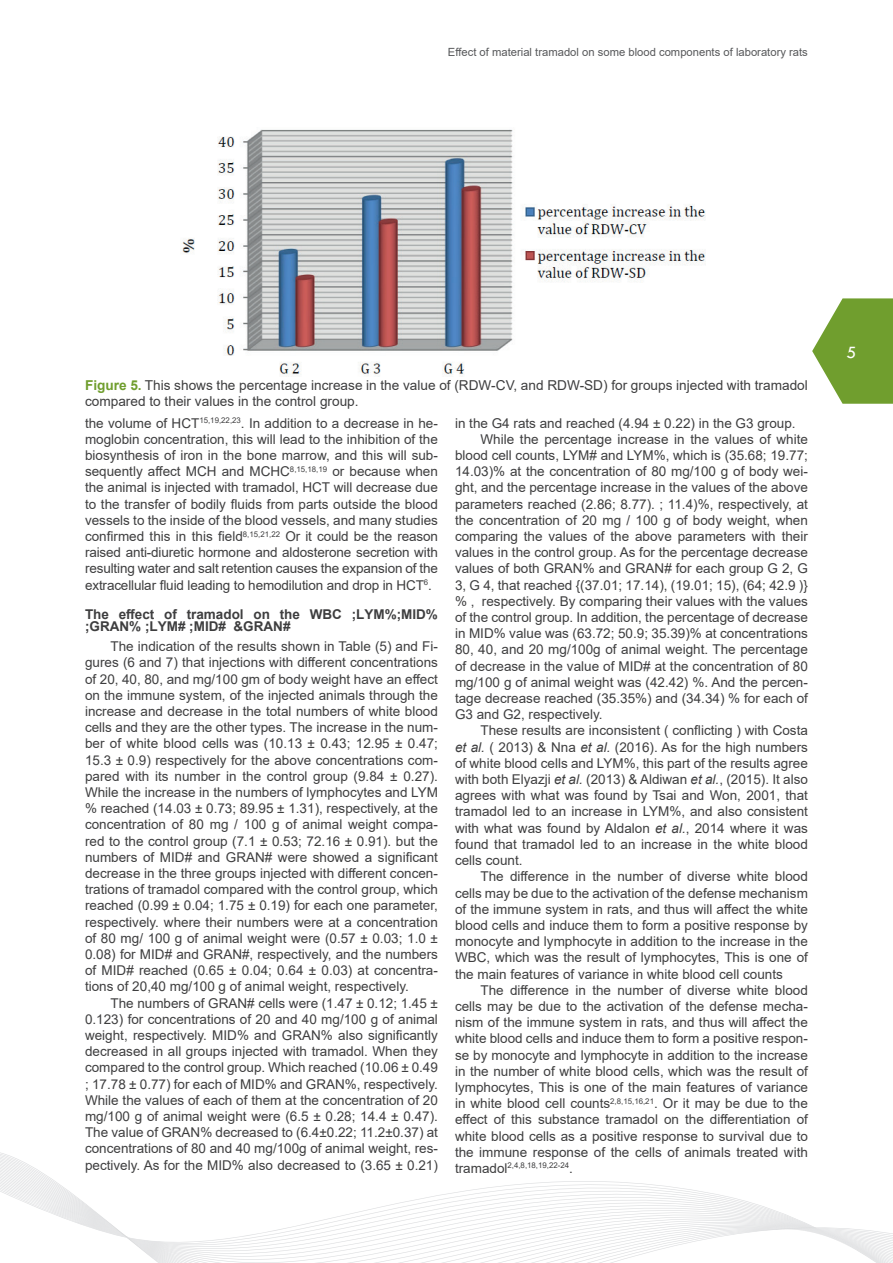
<style>
.page{position:relative;width:893px;height:1263px;background:#fff}
.page>*{position:absolute;margin:0;border:0;box-sizing:border-box;transform-origin:0 0}
.t1{font:18px "Tw Cen";color:#fff}
.t2{font:13.65px/16.4px "Arial";color:#3e3e3f}
.t3{font:13.5px/16.2px "Arial";color:#3e3e3f;text-align:justify}
.t4{font:700 13.5px/12px "Arial";color:#3e3e3f}
.t5{font:11.25px "Arial";color:#57585a}
.t6{font:7.8px "Arial";color:#3e3e3f}
.s1{font-weight:700;color:#709e2e}
.s2{font-style:italic}
.s3{font-size:13.5px}
</style>
<div class="page">
<svg style="left:812px;top:298px;width:81px;height:106px"></svg>
<svg style="left:0;top:1167px;width:893px;height:96px"></svg>
<img style="left:182px;top:129px;width:524px;height:247px">
<p class="t5" style="left:448px;top:44px;width:361px">Effect of material tramadol on some blood components of laboratory rats</p>
<p class="t2" style="left:85px;top:377px;width:724px"><span class="s1">Figure 5.</span> This shows the percentage increase in the value of (RDW-CV, and RDW-SD) for groups injected with tramadol compared to their values in the control group.</p>
<p class="t3" style="left:85px;top:415px;width:354px">the volume of HCT<sup>15,19,22,23</sup>. In addition to a decrease in he&shy;moglobin concentration, this will lead to the inhibition of the biosynthesis of iron in the bone marrow, and this will sub&shy;sequently affect MCH and MCHC<sup>8,15,18,19</sup> or because when the animal is injected with tramadol, HCT will decrease due to the transfer of bodily fluids from parts outside the blood vessels to the inside of the blood vessels, and many studies confirmed this in this field<sup>8,15,21,22</sup> Or it could be the reason raised anti-diuretic hormone and aldosterone secretion with resulting water and salt retention causes the expansion of the extracellular fluid leading to hemodilution and drop in HCT<sup>6</sup>.</p>
<p class="t4" style="left:85px;top:608px;width:354px">The effect of tramadol on the WBC ;LYM%;MID% ;GRAN% ;LYM# ;MID# &amp;GRAN#</p>
<p class="t3" style="left:85px;top:638px;width:354px;text-indent:26px">The indication of the results shown in Table (5) and Fi&shy;gures (6 and 7) that injections with different concentrations of 20, 40, 80, and mg/100 gm of body weight have an effect on the immune system, of the injected animals through the increase and decrease in the total numbers of white blood cells and they are the other types. The increase in the num&shy;ber of white blood cells was (10.13 ± 0.43; 12.95 ± 0.47; 15.3 ± 0.9) respectively for the above concentrations com&shy;pared with its number in the control group (9.84 ± 0.27).<br>While the increase in the numbers of lymphocytes and LYM % reached (14.03 ± 0.73; 89.95 ± 1.31), respectively, at the concentration of 80 mg / 100 g of animal weight compa&shy;red to the control group (7.1 ± 0.53; 72.16 ± 0.91). but the numbers of MID# and GRAN# were showed a significant decrease in the three groups injected with different concen&shy;trations of tramadol compared with the control group, which reached (0.99 ± 0.04; 1.75 ± 0.19) for each one parameter, respectively. where their numbers were at a concentration of 80 mg/ 100 g of animal weight were (0.57 ± 0.03; 1.0 ± 0.08) for MID# and GRAN#, respectively, and the numbers of MID# reached (0.65 ± 0.04; 0.64 ± 0.03) at concentra&shy;tions of 20,40 mg/100 g of animal weight, respectively.</p>
<p class="t3" style="left:85px;top:995px;width:354px;text-indent:26px">The numbers of GRAN# cells were (1.47 ± 0.12; 1.45 ± 0.123) for concentrations of 20 and 40 mg/100 g of animal weight, respectively. MID% and GRAN% also significantly decreased in all groups injected with tramadol. When they compared to the control group. Which reached (10.06 ± 0.49 ; 17.78 ± 0.77) for each of MID% and GRAN%, respectively.<br>While the values of each of them at the concentration of 20 mg/100 g of animal weight were (6.5 ± 0.28; 14.4 ± 0.47).<br>The value of GRAN% decreased to (6.4±0.22; 11.2±0.37) at concentrations of 80 and 40 mg/100g of animal weight, res&shy;pectively. As for the MID% also decreased to (3.65 ± 0.21)</p>
<p class="t3" style="left:455px;top:415px;width:342px">in the G4 rats and reached (4.94 ± 0.22) in the G3 group.</p>
<p class="t3" style="left:480px;top:431px;width:329px">While the percentage increase in the values of white</p>
<p class="t3" style="left:455px;top:447px;width:354px">blood cell counts, LYM# and LYM%, which is (35.68; 19.77;</p>
<p class="t3" style="left:455px;top:463px;width:354px">14.03)% at the concentration of 80 mg/100 g of body wei-</p>
<p class="t3" style="left:455px;top:479px;width:354px">ght, and the percentage increase in the values of the above</p>
<p class="t3" style="left:455px;top:496px;width:354px">parameters reached (2.86; 8.77). ; 11.4)%, respectively, at</p>
<p class="t3" style="left:455px;top:512px;width:354px">the concentration of 20 mg / 100 g of body weight, when</p>
<p class="t3" style="left:455px;top:528px;width:354px">comparing the values of the above parameters with their</p>
<p class="t3" style="left:455px;top:544px;width:354px">values in the control group. As for the percentage decrease</p>
<p class="t3" style="left:455px;top:560px;width:354px">values of both GRAN% and GRAN# for each group G 2, G</p>
<p class="t3" style="left:455px;top:577px;width:354px">3, G 4, that reached {(37.01; 17.14), (19.01; 15), (64; 42.9 )}</p>
<p class="t3" style="left:455px;top:593px;width:354px">% , respectively. By comparing their values with the values</p>
<p class="t3" style="left:455px;top:609px;width:354px">of the control group. In addition, the percentage of decrease</p>
<p class="t3" style="left:455px;top:625px;width:354px">in MID% value was (63.72; 50.9; 35.39)% at concentrations</p>
<p class="t3" style="left:455px;top:641px;width:354px">80, 40, and 20 mg/100g of animal weight. The percentage</p>
<p class="t3" style="left:455px;top:658px;width:354px">of decrease in the value of MID# at the concentration of 80</p>
<p class="t3" style="left:455px;top:674px;width:354px">mg/100 g of animal weight was (42.42) %. And the percen-</p>
<p class="t3" style="left:455px;top:690px;width:354px">tage decrease reached (35.35%) and (34.34) % for each of</p>
<p class="t3" style="left:455px;top:706px;width:149px">G3 and G2, respectively.</p>
<p class="t3" style="left:480px;top:722px;width:329px">These results are inconsistent ( conflicting ) with Costa</p>
<p class="t3" style="left:455px;top:739px;width:354px"><span class="s2">et al.</span> ( 2013) &amp; Nna <span class="s2">et al.</span> (2016). As for the high numbers</p>
<p class="t3" style="left:455px;top:755px;width:354px">of white blood cells and LYM%, this part of the results agree</p>
<p class="t3" style="left:455px;top:771px;width:354px">with both Elyazji <span class="s2">et al.</span> (2013) &amp; Aldiwan <span class="s2">et al.</span>, (2015). It also</p>
<p class="t3" style="left:455px;top:787px;width:354px">agrees with what was found by Tsai and Won, 2001, that</p>
<p class="t3" style="left:455px;top:803px;width:354px">tramadol led to an increase in LYM%, and also consistent</p>
<p class="t3" style="left:455px;top:820px;width:354px">with what was found by Aldalon <span class="s2">et al.</span>, 2014 where it was</p>
<p class="t3" style="left:455px;top:836px;width:354px">found that tramadol led to an increase in the white blood</p>
<p class="t3" style="left:455px;top:852px;width:69px">cells count.</p>
<p class="t3" style="left:480px;top:868px;width:329px">The difference in the number of diverse white blood</p>
<p class="t3" style="left:455px;top:884px;width:354px">cells may be due to the activation of the defense mechanism</p>
<p class="t3" style="left:455px;top:901px;width:354px">of the immune system in rats, and thus will affect the white</p>
<p class="t3" style="left:455px;top:917px;width:354px">blood cells and induce them to form a positive response by</p>
<p class="t3" style="left:455px;top:933px;width:354px">monocyte and lymphocyte in addition to the increase in the</p>
<p class="t3" style="left:455px;top:949px;width:354px">WBC, which was the result of lymphocytes, This is one of</p>
<p class="t3" style="left:455px;top:965px;width:329px">the main features of variance in white blood cell counts</p>
<p class="t3" style="left:480px;top:982px;width:329px">The difference in the number of diverse white blood</p>
<p class="t3" style="left:455px;top:998px;width:354px">cells may be due to the activation of the defense mecha-</p>
<p class="t3" style="left:455px;top:1014px;width:354px">nism of the immune system in rats, and thus will affect the</p>
<p class="t3" style="left:455px;top:1030px;width:354px">white blood cells and induce them to form a positive respon-</p>
<p class="t3" style="left:455px;top:1046px;width:354px">se by monocyte and lymphocyte in addition to the increase</p>
<p class="t3" style="left:455px;top:1063px;width:354px">in the number of white blood cells, which was the result of</p>
<p class="t3" style="left:455px;top:1079px;width:354px">lymphocytes, This is one of the main features of variance</p>
<p class="t3" style="left:455px;top:1095px;width:354px">in white blood cell counts<sup>2,8,15,16,21</sup>. Or it may be due to the</p>
<p class="t3" style="left:455px;top:1111px;width:354px">effect of this substance tramadol on the differentiation of</p>
<p class="t3" style="left:455px;top:1127px;width:354px">white blood cells as a positive response to survival due to</p>
<p class="t3" style="left:455px;top:1144px;width:354px">the immune response of the cells of animals treated with</p>
<p class="t6" style="left:455px;top:1160px;width:119px"><span class="s3">tramadol</span>2,4,8,18,19,22-24<span class="s3">.</span></p>
<h1 class="t1" style="left:846px;top:341px;width:11px">5</h1>
</div>
